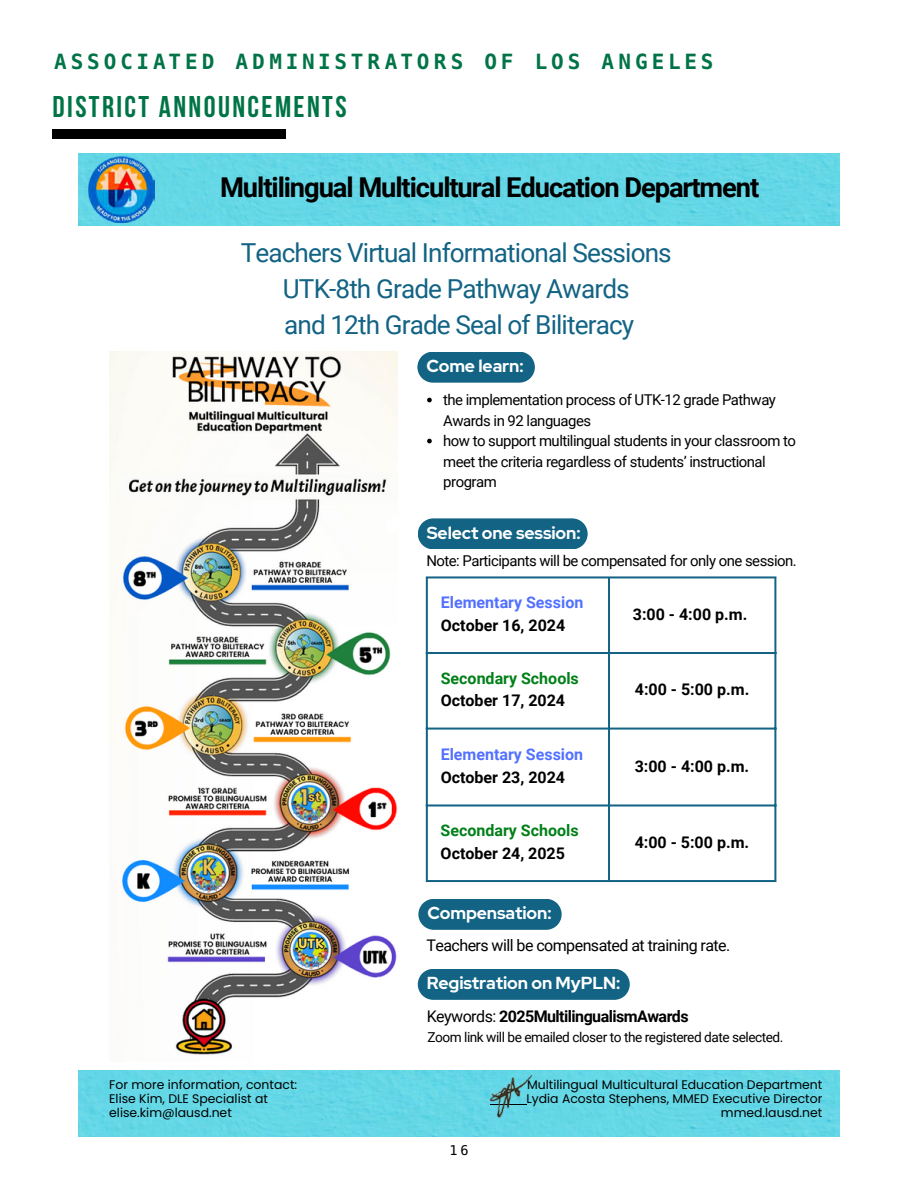
<style>
.page{position:relative;width:918px;height:1188px;background:#fff}
.page>*{position:absolute;margin:0;border:0;box-sizing:border-box;transform-origin:0 0}
.t1{font:30px "Bebas Neue";letter-spacing:.08em;color:#007447}
.t2{font:700 27.3px "Roboto";letter-spacing:-.04em;color:#000}
.t3{font:26.1px/36.3px "Roboto";letter-spacing:-.035em;color:#126384;text-align:center}
.t4{font:700 22.35px "Red Hat Display";letter-spacing:-.005em;color:#fff}
.t5{font:700 21px "Hack";letter-spacing:.185em;color:#007447}
.t6{font:700 17.4px "Red Hat Display";letter-spacing:-.005em;color:#fff}
.t7{font:700 16.05px "Roboto";color:#000}
.t8{font:16.05px "Roboto";letter-spacing:-.035em;color:#000}
.t9{font:700 16.05px "Roboto";color:#5271ff}
.t10{font:700 16.05px "Roboto";letter-spacing:-.035em;color:#000}
.t11{font:700 16.05px "Roboto";color:#008018}
.t12{font:14.85px/20.5px "Roboto";letter-spacing:-.035em;color:#000}
.t13{font:13.65px "Roboto";letter-spacing:-.035em;color:#000}
.t14{font:13.5px "Hack";color:#000}
.t15{font:12.45px/14px "Poppins";color:#000;text-align:right}
.s1{font-weight:400}
</style>
<div class="page">
<div style="left:52px;top:129px;width:234px;height:10px;background:#000"></div>
<svg style="left:417px;top:352px;width:118px;height:31px;background:#226d8c"></svg>
<svg style="left:418px;top:518px;width:170px;height:31px;background:#1e6a8a"></svg>
<hr style="left:426px;top:578px;width:2px;height:302px;background:#126384">
<hr style="left:608px;top:578px;width:2px;height:302px;background:#126384">
<hr style="left:774px;top:578px;width:2px;height:302px;background:#126384">
<hr style="left:426px;top:576px;width:350px;height:2px;background:#126384">
<hr style="left:426px;top:652px;width:350px;height:2px;background:#126384">
<hr style="left:426px;top:728px;width:350px;height:2px;background:#126384">
<hr style="left:426px;top:804px;width:350px;height:2px;background:#126384">
<hr style="left:426px;top:880px;width:350px;height:2px;background:#126384">
<svg style="left:418px;top:899px;width:144px;height:31px;background:#1f6b8a"></svg>
<div style="left:418px;top:969px;width:212px;height:31px;background:#126384"></div>
<div style="left:78px;top:154px;width:762px;height:72px;background:#65d7e6"></div>
<img style="left:109px;top:352px;width:288px;height:703px">
<div style="left:78px;top:1070px;width:762px;height:66px;background:#64d7e6"></div>
<svg style="left:382px;top:678px;width:15px;height:64px"></svg>
<svg style="left:386px;top:514px;width:11px;height:19px"></svg>
<img style="left:88px;top:156px;width:66px;height:66px">
<svg style="left:427px;top:398px;width:5px;height:4px"></svg>
<svg style="left:427px;top:439px;width:5px;height:4px"></svg>
<img style="left:481px;top:1070px;width:54px;height:53px">
<h3 class="t5" style="left:54px;top:49px;width:661px">ASSOCIATED ADMINISTRATORS OF LOS ANGELES</h3>
<h1 class="t1" style="left:53px;top:90px;width:295px">DISTRICT ANNOUNCEMENTS</h1>
<h2 class="t2" style="left:220px;top:168px;width:541px">Multilingual Multicultural Education Department</h2>
<h3 class="t3" style="left:241px;top:233px;width:433px">Teachers Virtual Informational Sessions<br>UTK-8th Grade Pathway Awards<br>and 12th Grade Seal of Biliteracy</h3>
<p class="t6" style="left:426px;top:355px;width:99px">Come learn:</p>
<p class="t12" style="left:443px;top:389px;width:354px">the implementation process of UTK-12 grade Pathway Awards in 92 languages<br>how to support multilingual students in your classroom to meet the criteria regardless of students’ instructional program</p>
<p class="t6" style="left:427px;top:521px;width:155px">Select one session:</p>
<h3 class="t4" style="left:438px;top:521px;width:99px">Choose 1:</h3>
<p class="t12" style="left:426px;top:550px;width:372px">Note: Participants will be compensated for only one session.</p>
<p class="t9" style="left:441px;top:591px;width:144px">Elementary Session</p>
<p class="t7" style="left:441px;top:614px;width:126px">October 16, 2024</p>
<p class="t11" style="left:441px;top:667px;width:140px">Secondary Schools</p>
<p class="t7" style="left:441px;top:689px;width:126px">October 17, 2024</p>
<p class="t9" style="left:441px;top:743px;width:144px">Elementary Session</p>
<p class="t7" style="left:441px;top:766px;width:126px">October 23, 2024</p>
<p class="t11" style="left:441px;top:819px;width:140px">Secondary Schools</p>
<p class="t7" style="left:441px;top:842px;width:126px">October 24, 2025</p>
<p class="t7" style="left:633px;top:603px;width:116px">3:00 - 4:00 p.m.</p>
<p class="t7" style="left:635px;top:678px;width:116px">4:00 - 5:00 p.m.</p>
<p class="t7" style="left:635px;top:755px;width:116px">3:00 - 4:00 p.m.</p>
<p class="t7" style="left:635px;top:831px;width:116px">4:00 - 5:00 p.m.</p>
<p class="t6" style="left:427px;top:902px;width:126px">Compensation:</p>
<p class="t8" style="left:426px;top:934px;width:305px">Teachers will be compensated at training rate.</p>
<p class="t6" style="left:427px;top:972px;width:195px">Registration on MyPLN:</p>
<p class="t10" style="left:427px;top:1005px;width:263px"><span class="s1">Keywords:</span> 2025MultilingualismAwards</p>
<p class="t15" style="left:109px;top:1078px;width:189px;text-align:left">For more information, contact:<br>Elise Kim, DLE Specialist at elise.kim@lausd.net</p>
<p class="t13" style="left:427px;top:1027px;width:358px">Zoom link will be emailed closer to the registered date selected.</p>
<p class="t14" style="left:450px;top:1142px;width:20px">16</p>
<p class="t15" style="left:526px;top:1078px;width:297px">Multilingual Multicultural Education Department<br>Lydia Acosta Stephens, MMED Executive Director mmed.lausd.net</p>
</div>
